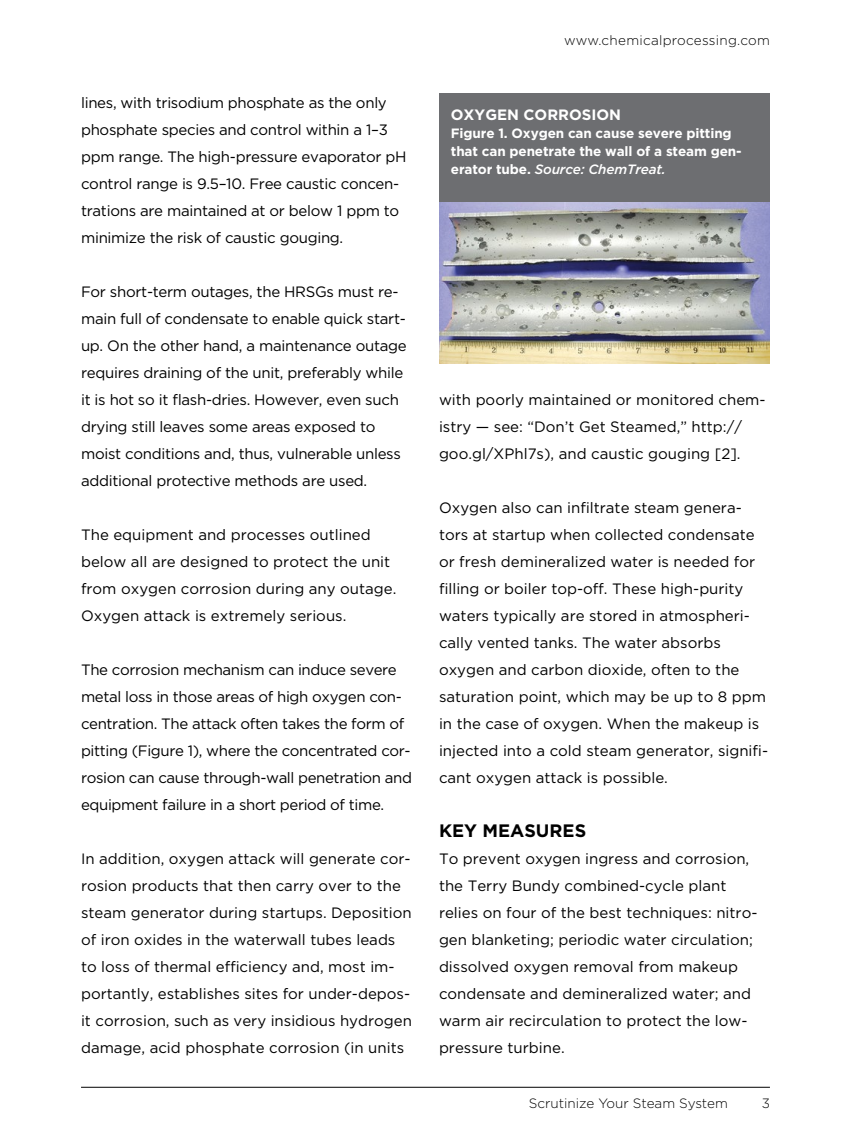
<style>
.page{position:relative;width:851px;height:1134px;background:#fff}
.page>*{position:absolute;margin:0;border:0;box-sizing:border-box;transform-origin:0 0}
.t1{font:700 18px "Gotham";color:#000}
.t2{font:15px/27px "Gotham";color:#000}
.t3{font:15px/27px "Gotham";letter-spacing:-.02em;color:#000}
.t4{font:15px/27px "Gotham";letter-spacing:-.025em;color:#000}
.t5{font:700 15px "Gotham";color:#fff}
.t6{font:700 13.5px/18px "Gotham";letter-spacing:-.01em;color:#fff}
.t7{font:300 13.5px "Gotham";letter-spacing:.02em;color:#000}
.t8{font:300 13.5px "Gotham";color:#000}
.s1{font-weight:500;font-style:italic}
</style>
<div class="page">
<hr style="left:81px;top:1087px;width:689px;height:1px;background:#000">
<img style="left:439px;top:202px;width:331px;height:162px">
<div style="left:439px;top:93px;width:331px;height:108px;background:#6d6e71"></div>
<p class="t3" style="left:81px;top:89px;width:327px">lines, with trisodium phosphate as the only phosphate species and control within a 1–3 ppm range. The high-pressure evaporator pH control range is 9.5–10. Free caustic concen&shy;trations are maintained at or below 1 ppm to minimize the risk of caustic gouging.</p>
<p class="t3" style="left:81px;top:278px;width:327px">For short-term outages, the HRSGs must re&shy;main full of condensate to enable quick start&shy;up. On the other hand, a maintenance outage requires draining of the unit, preferably while it is hot so it flash-dries. However, even such drying still leaves some areas exposed to moist conditions and, thus, vulnerable unless additional protective methods are used.</p>
<p class="t2" style="left:81px;top:521px;width:317px">The equipment and processes outlined below all are designed to protect the unit from oxygen corrosion during any outage.<br>Oxygen attack is extremely serious.</p>
<p class="t4" style="left:81px;top:656px;width:332px">The corrosion mechanism can induce severe metal loss in those areas of high oxygen con&shy;centration. The attack often takes the form of pitting (Figure 1), where the concentrated cor&shy;rosion can cause through-wall penetration and equipment failure in a short period of time.</p>
<p class="t2" style="left:81px;top:845px;width:332px">In addition, oxygen attack will generate cor&shy;rosion products that then carry over to the steam generator during startups. Deposition of iron oxides in the waterwall tubes leads to loss of thermal efficiency and, most im&shy;portantly, establishes sites for under-depos&shy;it corrosion, such as very insidious hydrogen damage, acid phosphate corrosion (in units</p>
<p class="t7" style="left:564px;top:32px;width:207px">www.chemicalprocessing.com</p>
<p class="t5" style="left:451px;top:105px;width:172px">OXYGEN CORROSION</p>
<p class="t6" style="left:451px;top:124px;width:292px">Figure 1. Oxygen can cause severe pitting that can penetrate the wall of a steam gen&shy;erator tube. <span class="s1">Source: ChemTreat.</span></p>
<p class="t2" style="left:439px;top:386px;width:328px">with poorly maintained or monitored chem&shy;istry — see: “Don’t Get Steamed,” http:// goo.gl/XPhl7s), and caustic gouging [2].</p>
<p class="t2" style="left:439px;top:494px;width:330px">Oxygen also can infiltrate steam genera&shy;tors at startup when collected condensate or fresh demineralized water is needed for filling or boiler top-off. These high-purity waters typically are stored in atmospheri&shy;cally vented tanks. The water absorbs oxygen and carbon dioxide, often to the saturation point, which may be up to 8 ppm in the case of oxygen. When the makeup is injected into a cold steam generator, signifi&shy;cant oxygen attack is possible.</p>
<p class="t1" style="left:439px;top:819px;width:149px">KEY MEASURES</p>
<p class="t2" style="left:439px;top:845px;width:320px">To prevent oxygen ingress and corrosion, the Terry Bundy combined-cycle plant relies on four of the best techniques: nitro&shy;gen blanketing; periodic water circulation; dissolved oxygen removal from makeup condensate and demineralized water; and warm air recirculation to protect the low&shy;pressure turbine.</p>
<p class="t8" style="left:528px;top:1095px;width:201px">Scrutinize Your Steam System</p>
<p class="t8" style="left:761px;top:1095px;width:10px">3</p>
</div>
